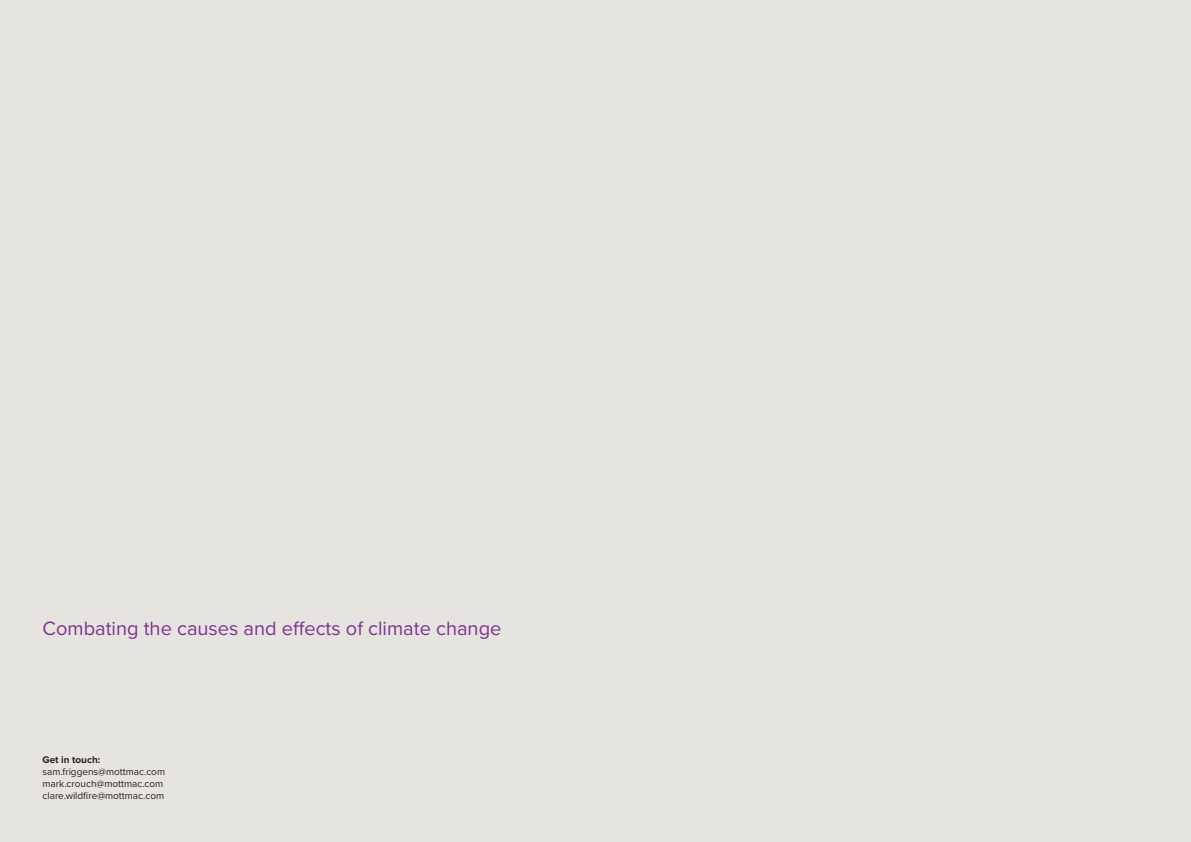
<style>
.page{position:relative;width:1191px;height:842px;background:#e6e4df}
.page>*{position:absolute;margin:0;border:0;box-sizing:border-box;transform-origin:0 0}
.t1{font:20px "Proxima Nova";color:#7f3394}
.t2{font:10px/12px "Proxima Nova";color:#231f20}
.t3{font:700 10px "Proxima Nova";color:#231f20}
</style>
<div class="page">
<h1 class="t1" style="left:43px;top:616px;width:460px">Combating the causes and effects of climate change</h1>
<p class="t3" style="left:43px;top:754px;width:59px">Get in touch:</p>
<p class="t2" style="left:43px;top:766px;width:124px">sam.friggens@mottmac.com mark.crouch@mottmac.com clare.wildfire@mottmac.com</p>
</div>
